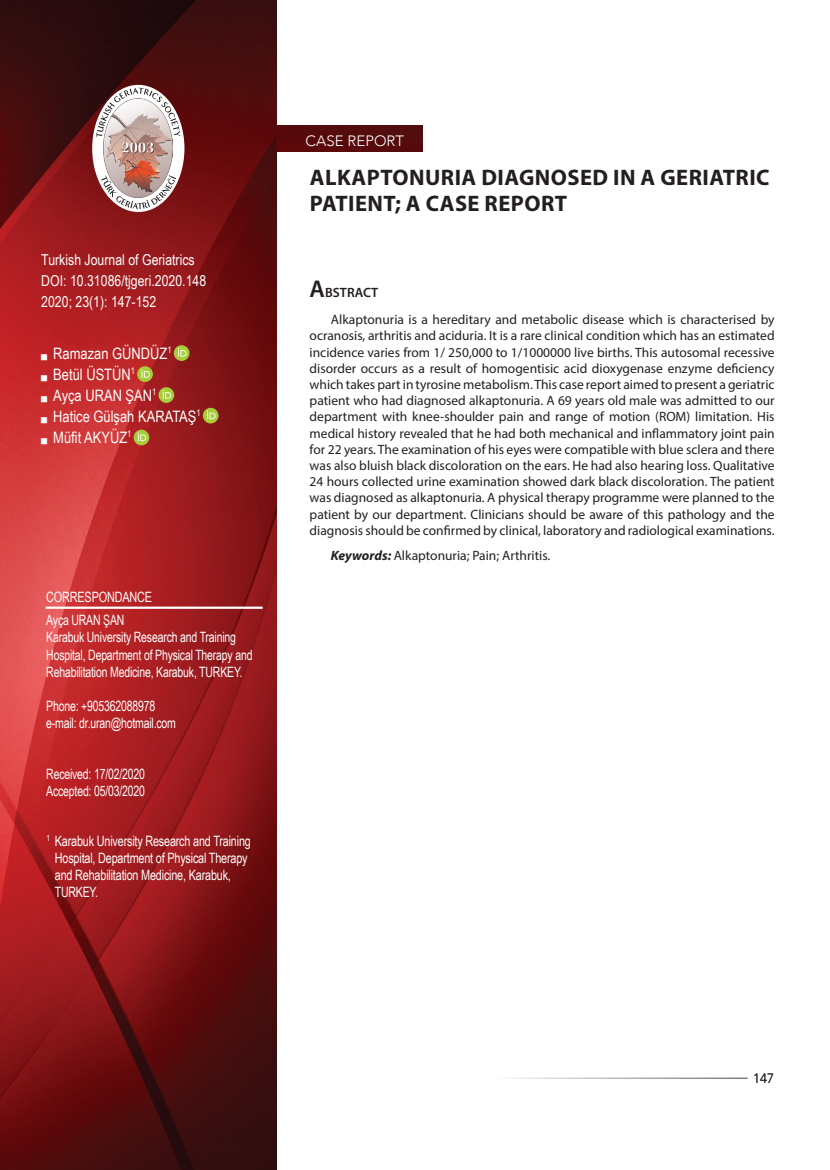
<style>
.page{position:relative;width:830px;height:1170px;background:#fff}
.page>*{position:absolute;margin:0;border:0;box-sizing:border-box;transform-origin:0 0}
.t1{font:700 22.5px/25.5px "Myriad Pro";letter-spacing:.02em;color:#231f20}
.t2{font:15.75px/21px "Arial Narrow";color:#fff}
.t3{font:15px/21px "Arial Narrow";color:#fff}
.t4{font:300 15px "Avenir";color:#fff}
.t5{font:14.25px/17.1px "Arial Narrow";letter-spacing:-.015em;color:#fff;scale:.9 1}
.t6{font:14.25px/17.1px "Arial Narrow";letter-spacing:-.015em;color:#fff;scale:.93 1}
.t7{font:13.5px/16.2px "Myriad Pro";color:#231f20;text-align:justify}
.t8{font:600 13.5px "Myriad Pro";color:#231f20}
.t9{font:300 13.5px "Avenir";color:#231f20}
.s1{font-size:24.3px}
.s2{font-weight:700;font-style:italic}
</style>
<div class="page">
<img style="left:0;top:0;width:276px;height:1169px">
<hr style="left:46px;top:606px;width:216px;height:2px;background:#fff">
<div style="left:276px;top:126px;width:146px;height:25px;background:#560a0b"></div>
<svg style="left:174px;top:345px;width:15px;height:16px"></svg>
<svg style="left:178px;top:348px;width:8px;height:8px"></svg>
<svg style="left:137px;top:366px;width:16px;height:16px"></svg>
<svg style="left:141px;top:369px;width:9px;height:8px"></svg>
<svg style="left:158px;top:387px;width:16px;height:16px"></svg>
<svg style="left:163px;top:390px;width:8px;height:8px"></svg>
<div style="left:203px;top:408px;width:15px;height:15px;background:#a6ce39;border-radius:50%"></div>
<svg style="left:207px;top:410px;width:8px;height:9px"></svg>
<svg style="left:133px;top:429px;width:16px;height:16px"></svg>
<svg style="left:138px;top:432px;width:8px;height:9px"></svg>
<div style="left:92px;top:85px;width:92px;height:127px;background:#fff;border-radius:50%"></div>
<img style="left:104px;top:137px;width:69px;height:38px">
<svg style="left:96px;top:88px;width:84px;height:49px"></svg>
<svg style="left:101px;top:175px;width:75px;height:34px"></svg>
<svg style="left:41px;top:354px;width:6px;height:6px"></svg>
<svg style="left:41px;top:375px;width:6px;height:6px"></svg>
<svg style="left:41px;top:396px;width:6px;height:6px"></svg>
<svg style="left:41px;top:417px;width:6px;height:6px"></svg>
<svg style="left:41px;top:438px;width:6px;height:6px"></svg>
<p class="t3" style="left:41px;top:249px;width:166px">Turkish Journal of Geriatrics<br>DOI: 10.31086/tjgeri.2020.148<br>2020; 23(1): 147-152</p>
<p class="t2" style="left:53px;top:342px;width:149px">Ramazan GÜNDÜZ<sup>1<br></sup>Betül ÜSTÜN<sup>1<br></sup>Ayça URAN ŞAN<sup>1<br></sup>Hatice Gülşah KARATAŞ<sup>1<br></sup>Müfit AKYÜZ<sup>1</sup></p>
<p class="t6" style="left:46px;top:588px;width:115px">CORRESPONDANCE</p>
<p class="t5" style="left:46px;top:611px;width:230px">Ayça URAN ŞAN<br>Karabuk University Research and Training Hospital, Department of Physical Therapy and Rehabilitation Medicine, Karabuk, TURKEY.</p>
<p class="t5" style="left:46px;top:696px;width:145px">Phone: +905362088978 e-mail: dr.uran@hotmail.com</p>
<p class="t5" style="left:46px;top:765px;width:111px">Received: 17/02/2020<br>Accepted: 05/03/2020</p>
<p class="t6" style="left:55px;top:831px;width:212px;text-indent:-9px"><sup>1</sup> Karabuk University Research and Training Hospital, Department of Physical Therapy and Rehabilitation Medicine, Karabuk, TURKEY.</p>
<p class="t4" style="left:305px;top:131px;width:100px">CASE REPORT</p>
<h1 class="t1" style="left:310px;top:164px;width:461px">ALKAPTONURIA DIAGNOSED IN A GERIATRIC<br>PATIENT; A CASE REPORT</h1>
<p class="t8" style="left:309px;top:284px;width:70px"><span class="s1">A</span>BSTRACT</p>
<p class="t7" style="left:309px;top:311px;width:466px;text-indent:21px">Alkaptonuria is a hereditary and metabolic disease which is characterised by ocranosis, arthritis and aciduria. It is a rare clinical condition which has an estimated incidence varies from 1/ 250,000 to 1/1000000 live births. This autosomal recessive disorder occurs as a result of homogentisic acid dioxygenase enzyme deficiency which takes part in tyrosine metabolism. This case report aimed to present a geriatric patient who had diagnosed alkaptonuria. A 69 years old male was admitted to our department with knee-shoulder pain and range of motion (ROM) limitation. His medical history revealed that he had both mechanical and inflammatory joint pain for 22 years. The examination of his eyes were compatible with blue sclera and there was also bluish black discoloration on the ears. He had also hearing loss. Qualitative 24 hours collected urine examination showed dark black discoloration. The patient was diagnosed as alkaptonuria. A physical therapy programme were planned to the patient by our department. Clinicians should be aware of this pathology and the diagnosis should be confirmed by clinical, laboratory and radiological examinations.</p>
<p class="t7" style="left:331px;top:546px;width:221px"><span class="s2">Keywords:</span> Alkaptonuria; Pain; Arthritis.</p>
<p class="t9" style="left:752px;top:1070px;width:23px">147</p>
</div>
